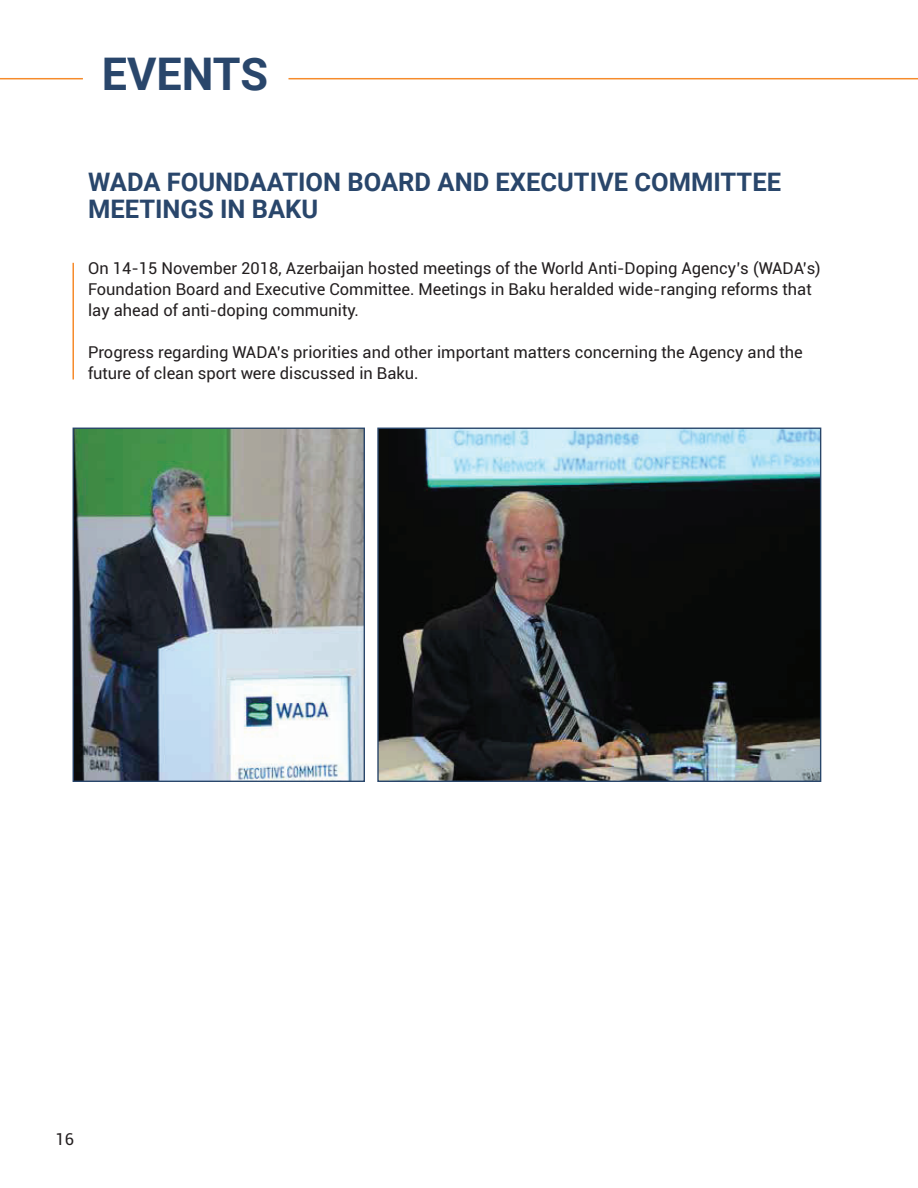
<style>
.page{position:relative;width:918px;height:1188px;background:#fff}
.page>*{position:absolute;margin:0;border:0;box-sizing:border-box;transform-origin:0 0}
.t1{font:700 45px "Roboto";color:#29466b}
.t2{font:700 25.5px/27px "Roboto";color:#29466b}
.t3{font:16.5px/21px "Roboto";color:#231f20}
</style>
<div class="page">
<hr style="left:0;top:78px;width:83px;height:1px;background:#f68b2b">
<hr style="left:288px;top:78px;width:630px;height:1px;background:#f68b2b">
<hr style="left:72px;top:263px;width:2px;height:116px;background:#f68b2b">
<img style="left:75px;top:430px;width:288px;height:350px">
<div style="left:73px;top:428px;width:292px;height:354px;border:1px solid #29466b"></div>
<img style="left:379px;top:430px;width:440px;height:350px">
<div style="left:377px;top:428px;width:444px;height:354px;border:1px solid #29466b"></div>
<h1 class="t1" style="left:102px;top:43px;width:168px">EVENTS</h1>
<h2 class="t2" style="left:88px;top:168px;width:694px">WADA FOUNDAATION BOARD AND EXECUTIVE COMMITTEE<br>MEETINGS IN BAKU</h2>
<p class="t3" style="left:88px;top:257px;width:734px">On 14-15 November 2018, Azerbaijan hosted meetings of the World Anti-Doping Agency’s (WADA’s)<br>Foundation Board and Executive Committee. Meetings in Baku heralded wide-ranging reforms that lay ahead of anti-doping community.</p>
<p class="t3" style="left:88px;top:341px;width:716px">Progress regarding WADA’s priorities and other important matters concerning the Agency and the future of clean sport were discussed in Baku.</p>
<p class="t3" style="left:55px;top:1128px;width:20px">16</p>
</div>
